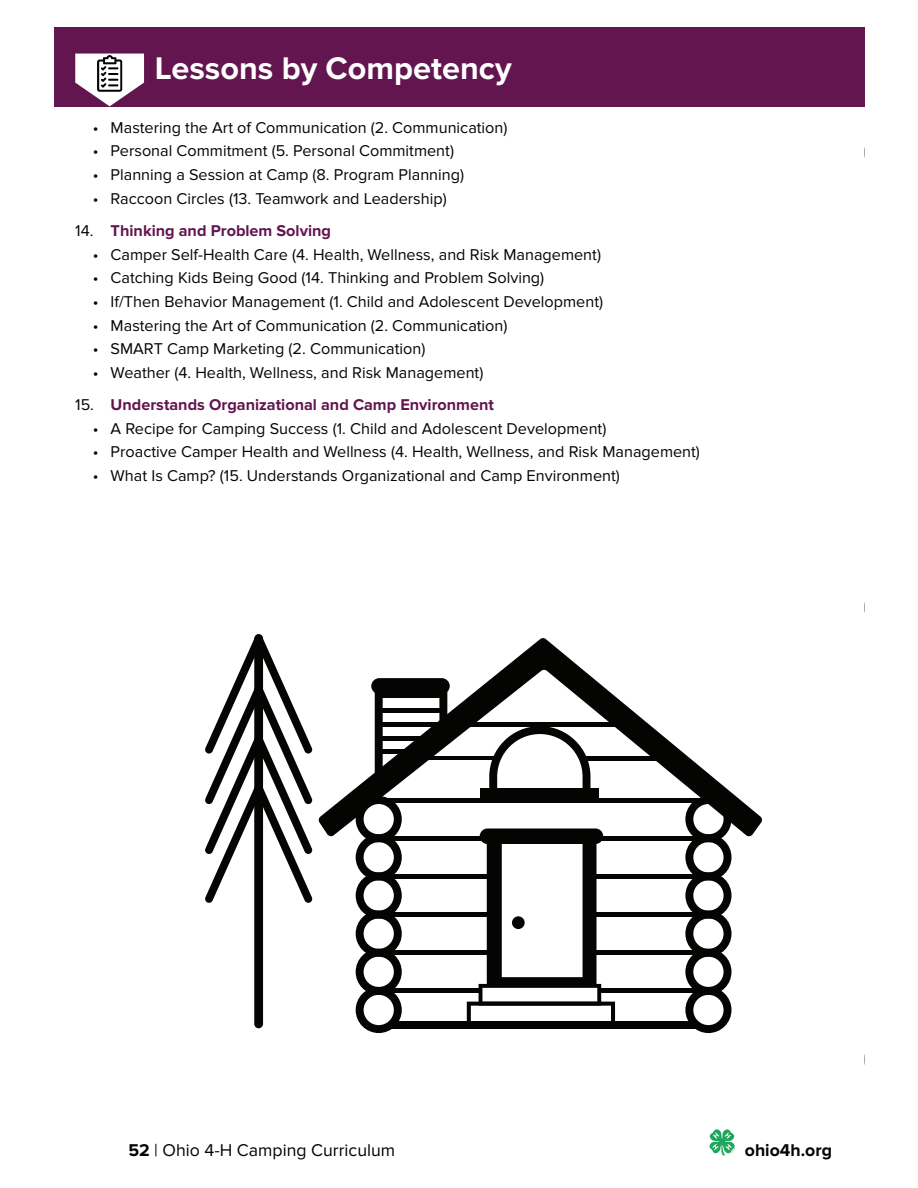
<style>
.page{position:relative;width:918px;height:1188px;background:#fff}
.page>*{position:absolute;margin:0;border:0;box-sizing:border-box;transform-origin:0 0}
.t1{font:700 32.4px "Proxima Nova";color:#fff}
.t2{font:17.7px "Proxima Nova";color:#040503}
.t3{font:700 17.7px "Proxima Nova";color:#040503}
.t4{font:16.2px "Proxima Nova";color:#040503}
.t5{font:700 16.2px "Proxima Nova";color:#62154f}
.s1{font-weight:400;color:#040503}
.s2{font-weight:700}
</style>
<div class="page">
<svg style="left:709px;top:1129px;width:26px;height:27px"></svg>
<div style="left:54px;top:27px;width:810px;height:80px;background:#62154f"></div>
<svg style="left:75px;top:54px;width:69px;height:52px"></svg>
<div style="left:390px;top:1021px;width:306px;height:8px;background:#040503"></div>
<hr style="left:379px;top:836px;width:329px;height:4px;background:#040503">
<svg style="left:356px;top:837px;width:46px;height:196px"></svg>
<svg style="left:685px;top:837px;width:47px;height:196px"></svg>
<div style="left:589px;top:874px;width:119px;height:5px;background:#040503"></div>
<div style="left:379px;top:874px;width:116px;height:5px;background:#040503"></div>
<div style="left:593px;top:912px;width:115px;height:5px;background:#040503"></div>
<div style="left:379px;top:912px;width:114px;height:5px;background:#040503"></div>
<hr style="left:589px;top:951px;width:119px;height:4px;background:#040503">
<hr style="left:379px;top:951px;width:112px;height:4px;background:#040503">
<hr style="left:599px;top:989px;width:109px;height:4px;background:#040503">
<hr style="left:379px;top:989px;width:102px;height:4px;background:#040503">
<svg style="left:318px;top:638px;width:444px;height:199px"></svg>
<div style="left:480px;top:788px;width:119px;height:12px;background:#040503"></div>
<svg style="left:489px;top:726px;width:102px;height:62px"></svg>
<div style="left:480px;top:828px;width:123px;height:16px;background:#040503;border-radius:8px"></div>
<svg style="left:467px;top:832px;width:148px;height:189px"></svg>
<div style="left:512px;top:916px;width:13px;height:13px;background:#040503;border-radius:50%"></div>
<div style="left:254px;top:634px;width:9px;height:394px;background:#040503;border-radius:4px"></div>
<svg style="left:205px;top:634px;width:108px;height:269px"></svg>
<h1 class="t1" style="left:155px;top:56px;width:358px">Lessons by Competency</h1>
<p class="t4" style="left:93px;top:121px;width:416px">• Mastering the Art of Communication (2. Communication)</p>
<p class="t4" style="left:93px;top:145px;width:363px">• Personal Commitment (5. Personal Commitment)</p>
<p class="t4" style="left:93px;top:168px;width:373px">• Planning a Session at Camp (8. Program Planning)</p>
<p class="t4" style="left:93px;top:192px;width:355px">• Raccoon Circles (13. Teamwork and Leadership)</p>
<p class="t5" style="left:75px;top:224px;width:257px"><span class="s1">14.</span> Thinking and Problem Solving</p>
<p class="t4" style="left:93px;top:248px;width:510px">• Camper Self-Health Care (4. Health, Wellness, and Risk Management)</p>
<p class="t4" style="left:93px;top:272px;width:453px">• Catching Kids Being Good (14. Thinking and Problem Solving)</p>
<p class="t4" style="left:93px;top:295px;width:512px">• If/Then Behavior Management (1. Child and Adolescent Development)</p>
<p class="t4" style="left:93px;top:319px;width:416px">• Mastering the Art of Communication (2. Communication)</p>
<p class="t4" style="left:93px;top:343px;width:334px">• SMART Camp Marketing (2. Communication)</p>
<p class="t4" style="left:93px;top:366px;width:392px">• Weather (4. Health, Wellness, and Risk Management)</p>
<p class="t5" style="left:75px;top:399px;width:420px"><span class="s1">15.</span> Understands Organizational and Camp Environment</p>
<p class="t4" style="left:93px;top:422px;width:515px">• A Recipe for Camping Success (1. Child and Adolescent Development)</p>
<p class="t4" style="left:93px;top:446px;width:609px">• Proactive Camper Health and Wellness (4. Health, Wellness, and Risk Management)</p>
<p class="t4" style="left:93px;top:469px;width:528px">• What Is Camp? (15. Understands Organizational and Camp Environment)</p>
<p class="t2" style="left:128px;top:1143px;width:268px"><span class="s2">52</span> | Ohio 4-H Camping Curriculum</p>
<p class="t3" style="left:745px;top:1143px;width:89px">ohio4h.org</p>
</div>
